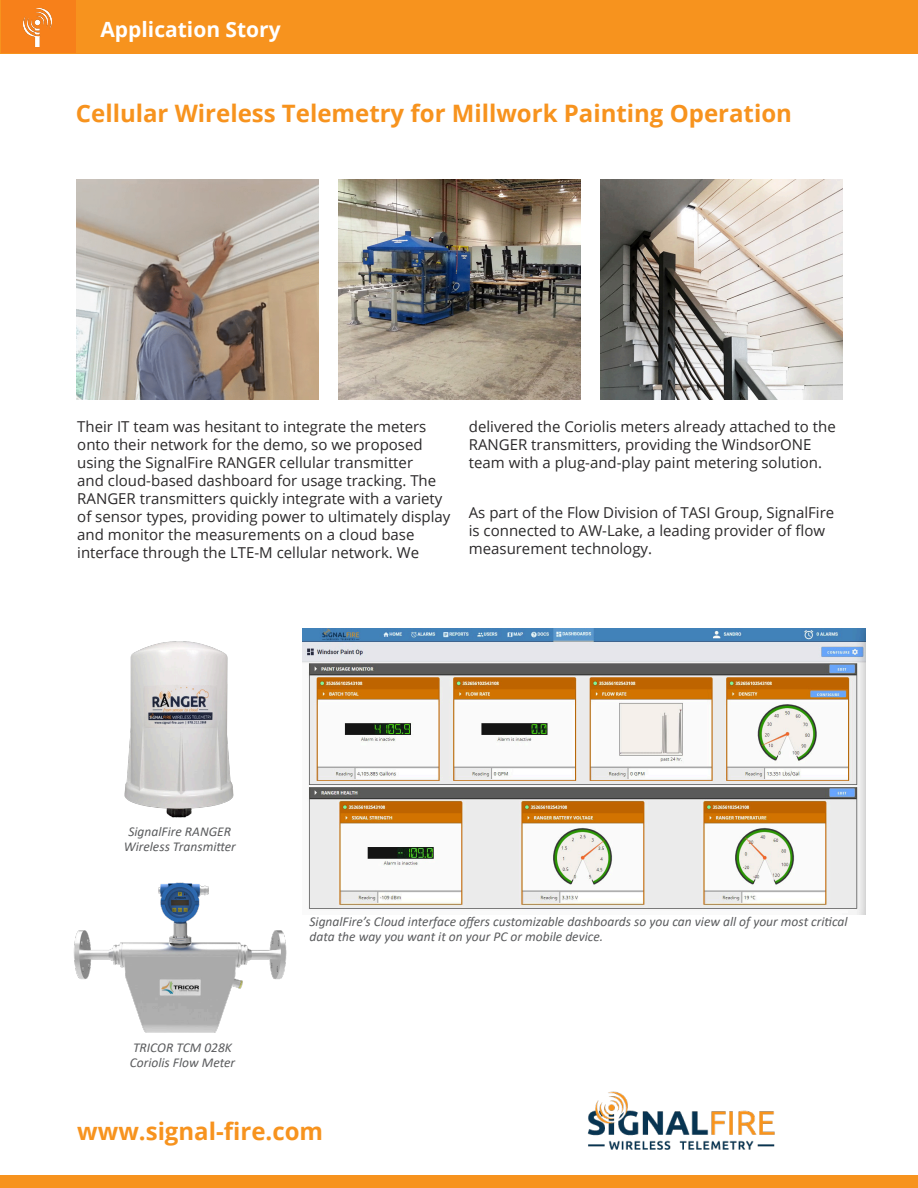
<style>
.page{position:relative;width:918px;height:1188px;background:#fff}
.page>*{position:absolute;margin:0;border:0;box-sizing:border-box;transform-origin:0 0}
.t1{font:700 24px "Open Sans";color:#f7931e}
.t2{font:700 21px "Open Sans";color:#fff}
.t3{font:15px/18px "Open Sans";color:#2b292a}
.t4{font:italic 13.5px/15px "Calibri";color:#5b5c5e}
</style>
<div class="page">
<img style="left:76px;top:180px;width:243px;height:219px">
<div style="left:0;top:0;width:918px;height:54px;background:#f7931e"></div>
<img style="left:587px;top:1091px;width:188px;height:59px">
<div style="left:2px;top:0;width:74px;height:52px;background:#f7801a"></div>
<img style="left:24px;top:9px;width:28px;height:38px">
<div style="left:0;top:1175px;width:918px;height:13px;background:#f7931e"></div>
<img style="left:124px;top:641px;width:110px;height:177px">
<img style="left:600px;top:179px;width:243px;height:220px">
<img style="left:338px;top:179px;width:243px;height:220px">
<img style="left:73px;top:882px;width:214px;height:151px">
<img style="left:302px;top:628px;width:563px;height:286px">
<h2 class="t2" style="left:100px;top:21px;width:182px">Application Story</h2>
<h1 class="t1" style="left:76px;top:104px;width:718px">Cellular Wireless Telemetry for Millwork Painting Operation</h1>
<p class="t3" style="left:77px;top:420px;width:375px">Their IT team was hesitant to integrate the meters onto their network for the demo, so we proposed using the SignalFire RANGER cellular transmitter<br>and cloud-based dashboard for usage tracking. The RANGER transmitters quickly integrate with a variety of sensor types, providing power to ultimately display and monitor the measurements on a cloud base interface through the LTE-M cellular network. We</p>
<p class="t3" style="left:469px;top:420px;width:368px">delivered the Coriolis meters already attached to the<br>RANGER transmitters, providing the WindsorONE team with a plug-and-play paint metering solution.</p>
<p class="t3" style="left:469px;top:503px;width:367px">As part of the Flow Division of TASI Group, SignalFire is connected to AW-Lake, a leading provider of 昀氀ow measurement technology.</p>
<p class="t4" style="left:124px;top:825px;width:114px;text-align:center">SignalFire RANGER<br>Wireless Transmi琀琀er</p>
<p class="t4" style="left:130px;top:1041px;width:107px">TRICOR TCM 028K<br>Coriolis Flow Meter</p>
<p class="t4" style="left:310px;top:914px;width:540px">SignalFire’s Cloud interface o昀昀ers customizable dashboards so you can view all of your most cri琀椀cal data the way you want it on your PC or mobile device.</p>
<h1 class="t1" style="left:77px;top:1114px;width:247px">www.signal-昀椀re.com</h1>
</div>
